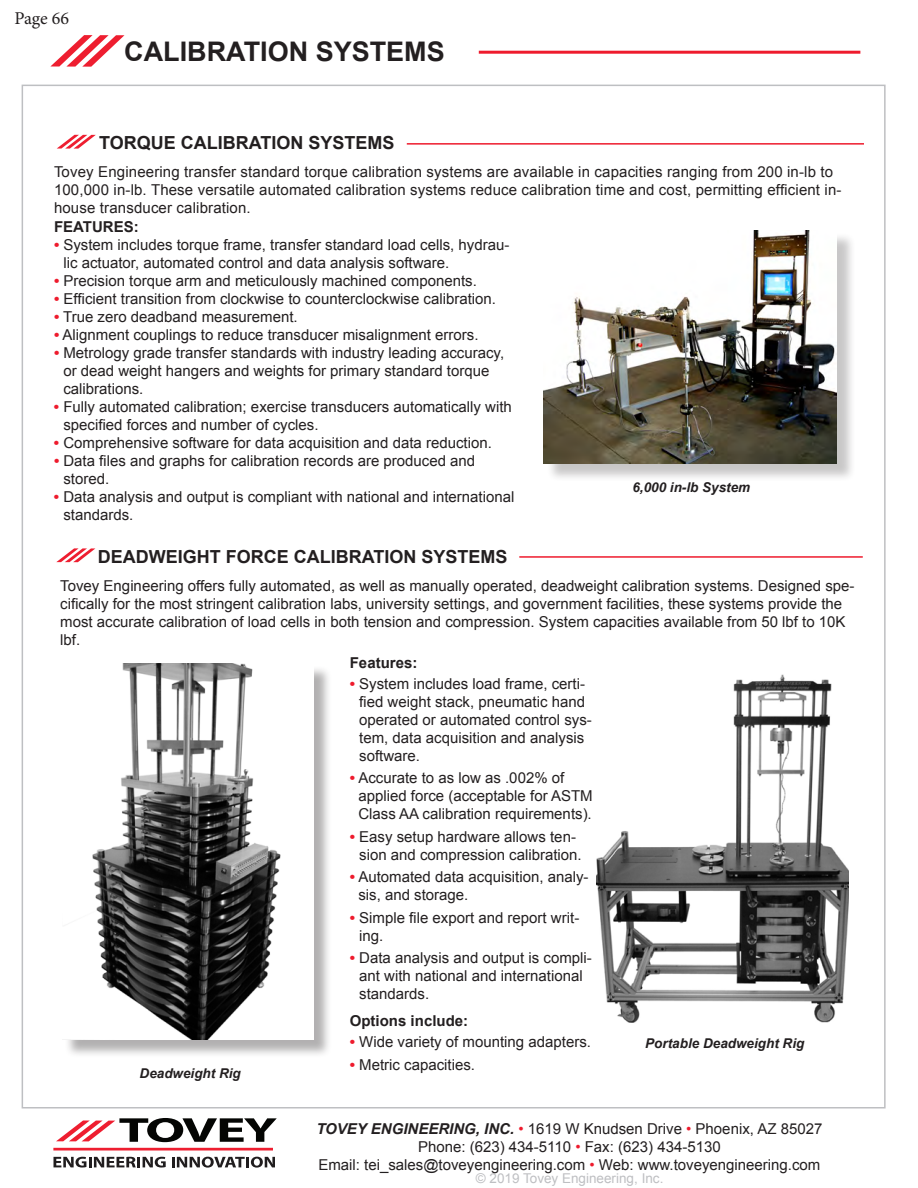
<style>
.page{position:relative;width:918px;height:1188px;background:#fff}
.page>*{position:absolute;margin:0;border:0;box-sizing:border-box;transform-origin:0 0}
.t1{font:700 27px "Arial";color:#231f20}
.t2{font:700 18px "Arial";color:#231f20}
.t3{font:18px "Minion Pro";letter-spacing:-.005em;color:#231f20}
.t4{font:15px/18px "Arial";color:#231f20}
.t5{font:700 15px "Arial";color:#231f20}
.t6{font:italic 700 13.5px "Arial";color:#231f20}
.t7{font:13.5px "Arial";color:#bebfc2}
.s1{font-weight:700;color:#ee1b2d}
.s2{font-weight:700;font-style:italic}
.s3{color:#ee1b2d}
</style>
<div class="page">
<svg style="left:50px;top:35px;width:74px;height:32px"></svg>
<hr style="left:479px;top:51px;width:381px;height:3px;background:#ee1b2d">
<hr style="left:53px;top:1148px;width:220px;height:3px;background:#ee1e30">
<svg style="left:56px;top:1118px;width:221px;height:24px"></svg>
<svg style="left:54px;top:1157px;width:112px;height:11px"></svg>
<svg style="left:172px;top:1157px;width:103px;height:11px"></svg>
<hr style="left:407px;top:143px;width:457px;height:2px;background:#ee1b2d">
<svg style="left:57px;top:135px;width:39px;height:14px"></svg>
<div style="left:546px;top:232px;width:310px;height:250px;background:#231f20;opacity:.25"></div>
<img style="left:544px;top:230px;width:293px;height:234px">
<img style="left:597px;top:674px;width:251px;height:349px">
<hr style="left:519px;top:556px;width:344px;height:2px;background:#ee1b2d">
<svg style="left:56px;top:548px;width:39px;height:14px"></svg>
<div style="left:64px;top:666px;width:269px;height:393px;background:#231f20;opacity:.35"></div>
<img style="left:62px;top:663px;width:252px;height:377px">
<p class="t3" style="left:14px;top:6px;width:56px">Page 66</p>
<h1 class="t1" style="left:124px;top:33px;width:322px">CALIBRATION SYSTEMS</h1>
<p class="t2" style="left:99px;top:131px;width:297px">TORQUE CALIBRATION SYSTEMS</p>
<p class="t4" style="left:54px;top:163px;width:789px">Tovey Engineering transfer standard torque calibration systems are available in capacities ranging from 200 in-lb to<br>100,000 in-lb. These versatile automated calibration systems reduce calibration time and cost, permitting efficient in&shy;house transducer calibration.</p>
<p class="t5" style="left:54px;top:217px;width:86px">FEATURES:</p>
<p class="t4" style="left:63px;top:236px;width:448px;text-indent:-9px"><span class="s1">•</span> System includes torque frame, transfer standard load cells, hydrau&shy;lic actuator, automated control and data analysis software.</p>
<p class="t4" style="left:54px;top:272px;width:424px"><span class="s1">•</span> Precision torque arm and meticulously machined components.</p>
<p class="t4" style="left:54px;top:290px;width:444px"><span class="s1">•</span> Efficient transition from clockwise to counterclockwise calibration.</p>
<p class="t4" style="left:54px;top:308px;width:245px"><span class="s1">•</span> True zero deadband measurement.</p>
<p class="t4" style="left:54px;top:326px;width:426px"><span class="s1">•</span> Alignment couplings to reduce transducer misalignment errors.</p>
<p class="t4" style="left:63px;top:344px;width:442px;text-indent:-9px"><span class="s1">•</span> Metrology grade transfer standards with industry leading accuracy, or dead weight hangers and weights for primary standard torque calibrations.</p>
<p class="t4" style="left:63px;top:398px;width:450px;text-indent:-9px"><span class="s1">•</span> Fully automated calibration; exercise transducers automatically with specified forces and number of cycles.</p>
<p class="t4" style="left:54px;top:434px;width:439px"><span class="s1">•</span> Comprehensive software for data acquisition and data reduction.</p>
<p class="t4" style="left:63px;top:452px;width:413px;text-indent:-9px"><span class="s1">•</span> Data files and graphs for calibration records are produced and stored.</p>
<p class="t4" style="left:63px;top:488px;width:453px;text-indent:-9px"><span class="s1">•</span> Data analysis and output is compliant with national and international standards.</p>
<p class="t2" style="left:98px;top:545px;width:411px">DEADWEIGHT FORCE CALIBRATION SYSTEMS</p>
<p class="t6" style="left:632px;top:479px;width:119px">6,000 in-lb System</p>
<p class="t4" style="left:60px;top:577px;width:796px">Tovey Engineering offers fully automated, as well as manually operated, deadweight calibration systems. Designed spe&shy;cifically for the most stringent calibration labs, university settings, and government facilities, these systems provide the most accurate calibration of load cells in both tension and compression. System capacities available from 50 lbf to 10K lbf.</p>
<p class="t5" style="left:350px;top:653px;width:69px">Features:</p>
<p class="t4" style="left:359px;top:675px;width:234px;text-indent:-9px"><span class="s1">•</span> System includes load frame, certi&shy;fied weight stack, pneumatic hand operated or automated control sys&shy;tem, data acquisition and analysis software.</p>
<p class="t4" style="left:358px;top:769px;width:236px;text-indent:-9px"><span class="s1">•</span> Accurate to as low as .002% of applied force (acceptable for ASTM<br>Class AA calibration requirements).</p>
<p class="t4" style="left:359px;top:828px;width:224px;text-indent:-9px"><span class="s1">•</span> Easy setup hardware allows ten&shy;sion and compression calibration.</p>
<p class="t4" style="left:358px;top:868px;width:232px;text-indent:-9px"><span class="s1">•</span> Automated data acquisition, analy&shy;sis, and storage.</p>
<p class="t4" style="left:359px;top:909px;width:222px;text-indent:-9px"><span class="s1">•</span> Simple file export and report writ&shy;ing.</p>
<p class="t4" style="left:359px;top:949px;width:234px;text-indent:-9px"><span class="s1">•</span> Data analysis and output is compli&shy;ant with national and international standards.</p>
<p class="t5" style="left:350px;top:1011px;width:120px">Options include:</p>
<p class="t4" style="left:350px;top:1033px;width:243px"><span class="s1">•</span> Wide variety of mounting adapters.</p>
<p class="t4" style="left:350px;top:1056px;width:127px"><span class="s1">•</span> Metric capacities.</p>
<p class="t6" style="left:645px;top:1035px;width:161px">Portable Deadweight Rig</p>
<p class="t6" style="left:140px;top:1065px;width:103px">Deadweight Rig</p>
<p class="t4" style="left:316px;top:1120px;width:507px;text-align:center"><span class="s2">TOVEY ENGINEERING, INC.</span> <span class="s3">•</span> 1619 W Knudsen Drive <span class="s3">•</span> Phoenix, AZ 85027<br>Phone: (623) 434-5110 <span class="s3">•</span> Fax: (623) 434-5130<br>Email: tei_sales@toveyengineering.com <span class="s3">•</span> Web: www.toveyengineering.com</p>
<p class="t7" style="left:476px;top:1169px;width:189px">© 2019 Tovey Engineering, Inc.</p>
</div>
